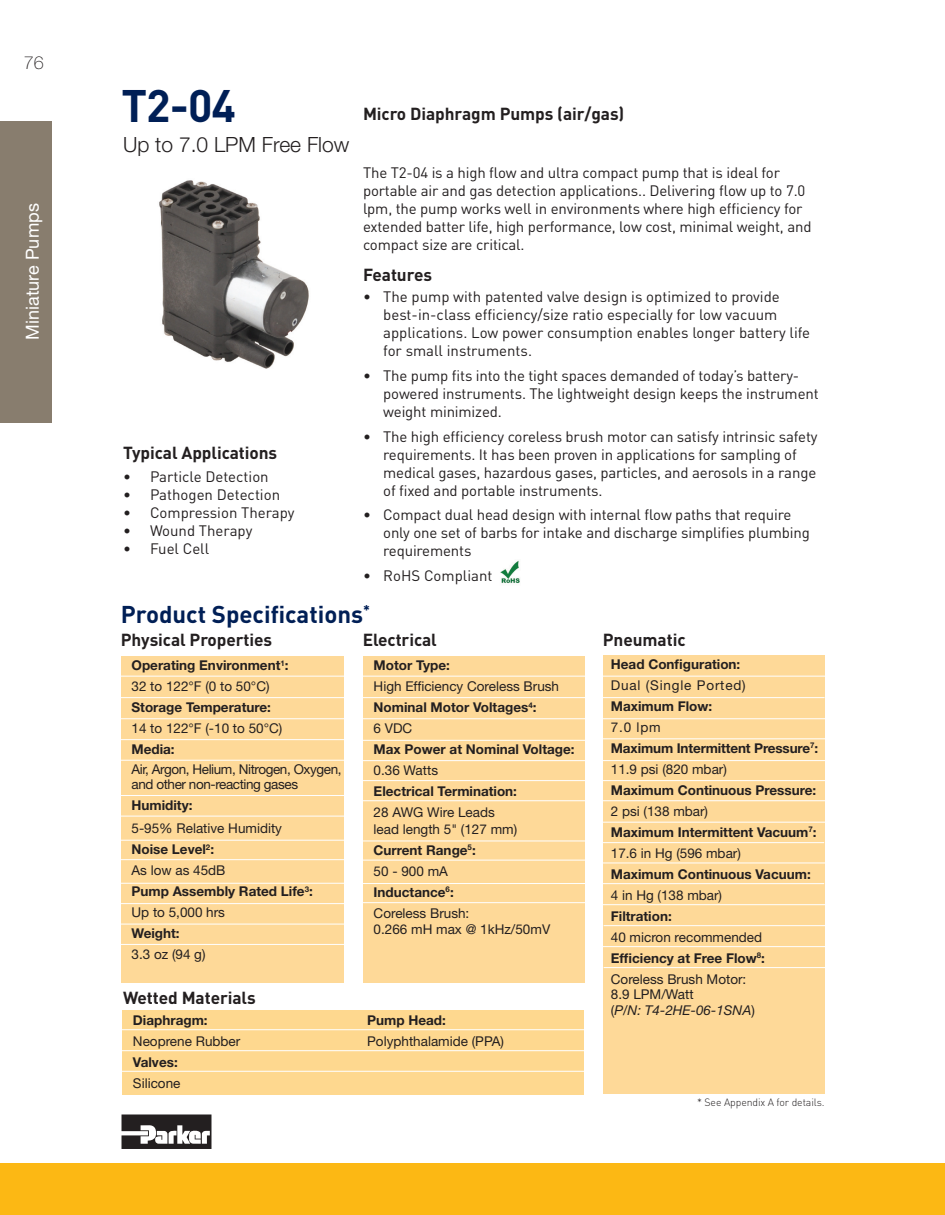
<style>
.page{position:relative;width:945px;height:1215px;background:#fff}
.page>*{position:absolute;margin:0;border:0;box-sizing:border-box;transform-origin:0 0}
.t1{font:700 45px "DINOT";color:#001f56}
.t2{font:700 24px "DINOT";color:#001f56}
.t3{font:300 21px "Helvetica Neue LT Std";color:#231f20}
.t4{font:18px "Helvetica Neue LT Std";color:#fff}
.t5{font:100 18px "Helvetica Neue LT Std";color:#231f20}
.B_Head{font:700 17.25px "DINOT";letter-spacing:-.005em;color:#231f20}
.BT{font:15px/18px "DINOT";letter-spacing:-.01em;color:#231f20}
.BL_Head{font:700 13.5px/21px "Helvetica Neue LT Std";color:#231f20}
.BL_Head-2{font:13.5px/21px "Helvetica Neue LT Std";color:#231f20}
.BL_Head-3{font:13.5px/19.5px "Helvetica Neue LT Std";letter-spacing:-.03em;color:#231f20}
.BL_Head-4{font:italic 13.5px "Helvetica Neue LT Std";color:#231f20}
.t6{font:300 10.5px "DINOT";letter-spacing:-.01em;color:#231f20}
.s1{font-weight:400}
.s2{font-weight:700}
.s3{font-style:normal}
</style>
<div class="page">
<div style="left:0;top:122px;width:51px;height:301px;background:#887d6e"></div>
<svg style="left:122px;top:1114px;width:89px;height:35px"></svg>
<div style="left:0;top:1163px;width:945px;height:52px;background:#fcb814"></div>
<img style="left:159px;top:180px;width:150px;height:189px">
<div style="left:121px;top:656px;width:222px;height:326px;background:#fed998"></div>
<div style="left:363px;top:656px;width:222px;height:326px;background:#fed998"></div>
<div style="left:603px;top:655px;width:222px;height:439px;background:#fed998"></div>
<hr style="left:120px;top:676px;width:225px;height:1px;background:#fff">
<hr style="left:362px;top:676px;width:225px;height:1px;background:#fff">
<hr style="left:603px;top:676px;width:225px;height:1px;background:#fff">
<hr style="left:119px;top:697px;width:225px;height:1px;background:#fff">
<hr style="left:362px;top:697px;width:225px;height:1px;background:#fff">
<hr style="left:603px;top:697px;width:222px;height:1px;background:#fff">
<hr style="left:120px;top:718px;width:225px;height:1px;background:#fff">
<hr style="left:120px;top:795px;width:225px;height:1px;background:#fff">
<hr style="left:120px;top:739px;width:225px;height:1px;background:#fff">
<hr style="left:120px;top:903px;width:225px;height:1px;background:#fff">
<hr style="left:120px;top:944px;width:225px;height:1px;background:#fff">
<hr style="left:363px;top:860px;width:225px;height:1px;background:#fff">
<hr style="left:363px;top:902px;width:225px;height:1px;background:#fff">
<hr style="left:363px;top:841px;width:225px;height:1px;background:#fff">
<hr style="left:363px;top:883px;width:225px;height:1px;background:#fff">
<hr style="left:120px;top:859px;width:225px;height:1px;background:#fff">
<hr style="left:120px;top:816px;width:225px;height:1px;background:#fff">
<hr style="left:120px;top:760px;width:225px;height:1px;background:#fff">
<hr style="left:120px;top:840px;width:225px;height:1px;background:#fff">
<hr style="left:120px;top:883px;width:225px;height:1px;background:#fff">
<hr style="left:120px;top:924px;width:225px;height:1px;background:#fff">
<hr style="left:362px;top:718px;width:225px;height:1px;background:#fff">
<hr style="left:602px;top:718px;width:225px;height:1px;background:#fff">
<hr style="left:602px;top:800px;width:225px;height:1px;background:#fff">
<hr style="left:361px;top:760px;width:225px;height:1px;background:#fff">
<hr style="left:602px;top:883px;width:222px;height:1px;background:#fff">
<hr style="left:602px;top:842px;width:222px;height:1px;background:#fff">
<hr style="left:361px;top:740px;width:225px;height:1px;background:#fff">
<hr style="left:602px;top:738px;width:225px;height:1px;background:#fff">
<hr style="left:602px;top:822px;width:225px;height:1px;background:#fff">
<hr style="left:360px;top:800px;width:226px;height:1px;background:#fff">
<hr style="left:602px;top:760px;width:225px;height:1px;background:#fff">
<hr style="left:602px;top:863px;width:225px;height:1px;background:#fff">
<hr style="left:362px;top:780px;width:225px;height:1px;background:#fff">
<hr style="left:602px;top:780px;width:225px;height:1px;background:#fff">
<hr style="left:600px;top:904px;width:227px;height:1px;background:#fff">
<hr style="left:600px;top:946px;width:227px;height:1px;background:#fff">
<hr style="left:604px;top:925px;width:222px;height:1px;background:#fff">
<hr style="left:604px;top:967px;width:222px;height:1px;background:#fff">
<div style="left:122px;top:1010px;width:462px;height:84px;background:#fed88f"></div>
<hr style="left:121px;top:1050px;width:468px;height:1px;background:#fff">
<hr style="left:121px;top:1029px;width:468px;height:1px;background:#fff">
<hr style="left:121px;top:1071px;width:468px;height:1px;background:#fff">
<img style="left:500px;top:560px;width:20px;height:24px">
<p class="t5" style="left:24px;top:52px;width:22px">76</p>
<p class="t4" style="left:22px;top:340px;width:138px;rotate:-90deg">Miniature Pumps</p>
<p class="t1" style="left:122px;top:75px;width:116px">T2-04</p>
<p class="t3" style="left:123px;top:132px;width:228px">Up to 7.0 LPM Free Flow</p>
<p class="B_Head" style="left:123px;top:441px;width:156px">Typical Applications</p>
<p class="BT" style="left:123px;top:467px;width:147px">• Particle Detection</p>
<p class="BT" style="left:123px;top:485px;width:159px">• Pathogen Detection</p>
<p class="BT" style="left:123px;top:503px;width:173px">• Compression Therapy</p>
<p class="BT" style="left:123px;top:521px;width:131px">• Wound Therapy</p>
<p class="BT" style="left:123px;top:539px;width:88px">• Fuel Cell</p>
<p class="B_Head" style="left:363px;top:102px;width:263px">Micro Diaphragm Pumps (air/gas)</p>
<p class="BT" style="left:363px;top:163px;width:450px">The T2-04 is a high flow and ultra compact pump that is ideal for portable air and gas detection applications.. Delivering flow up to 7.0 lpm, the pump works well in environments where high efficiency for extended batter life, high performance, low cost, minimal weight, and compact size are critical.</p>
<p class="B_Head" style="left:363px;top:263px;width:71px">Features</p>
<p class="BT" style="left:383px;top:287px;width:429px;text-indent:-20px">• The pump with patented valve design is optimized to provide best-in-class efficiency/size ratio especially for low vacuum applications. Low power consumption enables longer battery life for small instruments.</p>
<p class="BT" style="left:383px;top:366px;width:437px;text-indent:-20px">• The pump fits into the tight spaces demanded of today’s battery&shy;powered instruments. The lightweight design keeps the instrument weight minimized.</p>
<p class="BT" style="left:383px;top:427px;width:436px;text-indent:-20px">• The high efficiency coreless brush motor can satisfy intrinsic safety requirements. It has been proven in applications for sampling of medical gases, hazardous gases, particles, and aerosols in a range of fixed and portable instruments.</p>
<p class="BT" style="left:383px;top:505px;width:428px;text-indent:-20px">• Compact dual head design with internal flow paths that require only one set of barbs for intake and discharge simplifies plumbing requirements</p>
<p class="BT" style="left:363px;top:566px;width:131px">• RoHS Compliant</p>
<p class="t2" style="left:121px;top:598px;width:251px">Product Specifications<sup>*</sup></p>
<p class="BL_Head" style="left:132px;top:655px;width:159px">Operating Environment<sup>1</sup>:<br><span class="s1">32 to 122°F (0 to 50°C)</span></p>
<p class="BL_Head-2" style="left:132px;top:697px;width:152px"><span class="s2">Storage Temperature:<br></span>14 to 122°F (-10 to 50°C)</p>
<p class="BL_Head-3" style="left:132px;top:740px;width:212px"><span class="s2">Media:<br></span>Air, Argon, Helium, Nitrogen, Oxygen,</p>
<p class="BL_Head-3" style="left:132px;top:774px;width:168px">and other non-reacting gases</p>
<p class="BL_Head" style="left:132px;top:794px;width:62px">Humidity:</p>
<p class="BL_Head-2" style="left:132px;top:818px;width:152px">5-95% Relative Humidity</p>
<p class="BL_Head" style="left:132px;top:839px;width:183px">Noise Level<sup>2</sup>:<br><span class="s1">As low as 45dB<br></span>Pump Assembly Rated Life<sup>3</sup>:<br><span class="s1">Up to 5,000 hrs</span></p>
<p class="BL_Head-2" style="left:132px;top:923px;width:76px"><span class="s2">Weight:<br></span>3.3 oz (94 g)</p>
<p class="B_Head" style="left:121px;top:628px;width:153px">Physical Properties</p>
<p class="B_Head" style="left:363px;top:628px;width:76px">Electrical</p>
<p class="BL_Head" style="left:374px;top:655px;width:187px">Motor Type:<br><span class="s1">High Efficiency Coreless Brush<br></span>Nominal Motor Voltages<sup>4</sup>:<br><span class="s1">6 VDC</span></p>
<p class="BL_Head" style="left:374px;top:739px;width:202px">Max Power at Nominal Voltage:<br><span class="s1">0.36 Watts</span></p>
<p class="BL_Head" style="left:374px;top:781px;width:145px">Electrical Termination:<br><span class="s1">28 AWG Wire Leads</span></p>
<p class="BL_Head-2" style="left:374px;top:818px;width:145px">lead length 5" (127 mm)</p>
<p class="BL_Head" style="left:374px;top:839px;width:104px">Current Range<sup>5</sup>:</p>
<p class="BL_Head-2" style="left:374px;top:860px;width:76px">50 - 900 mA</p>
<p class="BL_Head" style="left:374px;top:881px;width:82px">Inductance<sup>6</sup>:</p>
<p class="BL_Head-2" style="left:374px;top:905px;width:178px;line-height:16.5px">Coreless Brush:<br>0.266 mH max @ 1kHz/50mV</p>
<p class="B_Head" style="left:123px;top:986px;width:134px">Wetted Materials</p>
<p class="BL_Head-2" style="left:133px;top:1009px;width:109px"><span class="s2">Diaphragm:<br></span>Neoprene Rubber</p>
<p class="BL_Head" style="left:133px;top:1051px;width:46px">Valves:</p>
<p class="BL_Head-2" style="left:133px;top:1072px;width:49px">Silicone</p>
<p class="BL_Head" style="left:367px;top:1009px;width:80px">Pump Head:</p>
<p class="BL_Head-2" style="left:367px;top:1030px;width:138px">Polyphthalamide (PPA)</p>
<p class="B_Head" style="left:603px;top:628px;width:84px">Pneumatic</p>
<p class="BL_Head" style="left:611px;top:653px;width:136px">Head Configuration:<br><span class="s1">Dual (Single Ported)</span></p>
<p class="BL_Head" style="left:611px;top:695px;width:103px">Maximum Flow:<br><span class="s1">7.0 lpm</span></p>
<p class="BL_Head" style="left:611px;top:737px;width:209px">Maximum Intermittent Pressure<sup>7</sup>:<br><span class="s1">11.9 psi (820 mbar)<br></span>Maximum Continuous Pressure:<br><span class="s1">2 psi (138 mbar)<br></span>Maximum Intermittent Vacuum<sup>7</sup>:<br><span class="s1">17.6 in Hg (596 mbar)</span></p>
<p class="BL_Head" style="left:611px;top:863px;width:201px">Maximum Continuous Vacuum:<br><span class="s1">4 in Hg (138 mbar)</span></p>
<p class="BL_Head" style="left:611px;top:905px;width:62px">Filtration:</p>
<p class="BL_Head-2" style="left:611px;top:926px;width:153px">40 micron recommended</p>
<p class="BL_Head" style="left:611px;top:947px;width:156px">Efficiency at Free Flow<sup>8</sup>:</p>
<p class="BL_Head-2" style="left:611px;top:971px;width:137px;line-height:15px">Coreless Brush Motor:<br>8.9 LPM/Watt</p>
<p class="BL_Head-4" style="left:611px;top:1003px;width:146px"><span class="s3">(</span>P/N: T4-2HE-06-1SNA<span class="s3">)</span></p>
<p class="t6" style="left:697px;top:1095px;width:129px">* See Appendix A for details.</p>
</div>
